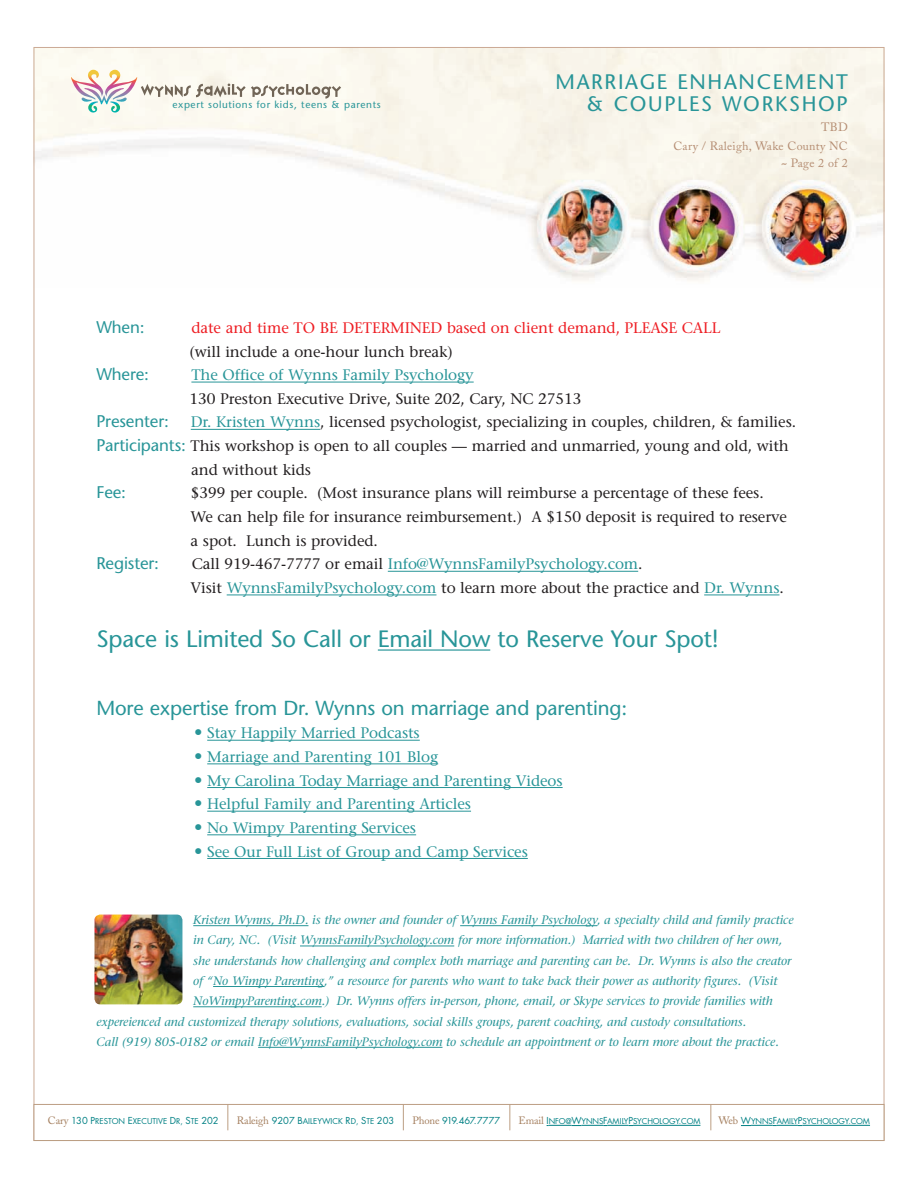
<style>
.page{position:relative;width:918px;height:1188px;background:#fff}
.page>*{position:absolute;margin:0;border:0;box-sizing:border-box;transform-origin:0 0}
.t1{font:23.7px "Stone Sans";letter-spacing:-.005em;color:#289598}
.t2{font:21px/22.5px "Stone Sans";letter-spacing:.08em;color:#289598;text-align:right}
.t3{font:20.25px "Stone Sans";letter-spacing:-.005em;color:#289598}
.t4{font:16.95px "Stone Sans";letter-spacing:-.005em;color:#289598}
.t5{font:15.15px "Stone Serif";letter-spacing:-.005em;color:#231f20}
.t6{font:15.15px "Stone Serif";letter-spacing:-.005em;color:#289598}
.t7{font:15.15px/23.7px "Stone Serif";letter-spacing:-.005em;color:#ee1d23}
.t8{font:italic 12.3px "Stone Serif";letter-spacing:-.005em;color:#289598}
.t9{font:12px "Adobe Caslon";letter-spacing:.02em;color:#b58d72}
.t10{font:10.05px "Stone Sans";letter-spacing:.06em;color:#289598}
.t11{font:9.3px "Futura";letter-spacing:-.015em;color:#008084}
.t12{font:7.8px "Futura";letter-spacing:-.015em;color:#008084}
.s1{font-size:18px}
.s2{color:#231f20}
.s3{color:#289598}
.s4{font-family:"Stone Sans";font-size:16.95px;color:#289598}
.s5{font-family:"Stone Sans";font-size:16.95px}
.s6{font-family:"Adobe Caslon";font-size:10.65px;color:#a37d5c}
.s7{font-size:9.3px}
</style>
<div class="page">
<img style="left:36px;top:49px;width:846px;height:232px">
<svg style="left:71px;top:70px;width:270px;height:45px"></svg>
<hr style="left:191px;top:382px;width:283px;height:1px;background:#289598">
<hr style="left:191px;top:429px;width:129px;height:1px;background:#289598">
<hr style="left:388px;top:571px;width:250px;height:1px;background:#289598">
<hr style="left:227px;top:595px;width:209px;height:1px;background:#289598">
<hr style="left:704px;top:595px;width:75px;height:1px;background:#289598">
<hr style="left:378px;top:649px;width:112px;height:2px;background:#289598">
<hr style="left:207px;top:740px;width:213px;height:1px;background:#289598">
<hr style="left:207px;top:763px;width:231px;height:1px;background:#289598">
<hr style="left:207px;top:787px;width:356px;height:1px;background:#289598">
<hr style="left:207px;top:811px;width:264px;height:1px;background:#289598">
<hr style="left:207px;top:834px;width:209px;height:1px;background:#289598">
<hr style="left:207px;top:858px;width:321px;height:1px;background:#289598">
<hr style="left:193px;top:925px;width:115px;height:1px;background:#289598">
<hr style="left:460px;top:925px;width:137px;height:1px;background:#289598">
<hr style="left:300px;top:946px;width:154px;height:1px;background:#289598">
<hr style="left:213px;top:986px;width:111px;height:1px;background:#289598">
<hr style="left:193px;top:1006px;width:129px;height:1px;background:#289598">
<hr style="left:258px;top:1047px;width:184px;height:1px;background:#289598">
<img style="left:94px;top:915px;width:88px;height:89px">
<div style="left:34px;top:1104px;width:850px;height:37px;background:#fff;border:1px solid #bc9e83"></div>
<svg style="left:547px;top:1125px;width:86px;height:1px"></svg>
<hr style="left:633px;top:1125px;width:67px;height:1px;background:#008084">
<svg style="left:741px;top:1125px;width:61px;height:1px"></svg>
<hr style="left:802px;top:1125px;width:68px;height:1px;background:#008084">
<svg style="left:228px;top:1104px;width:1px;height:26px"></svg>
<svg style="left:403px;top:1104px;width:1px;height:26px"></svg>
<svg style="left:510px;top:1104px;width:1px;height:26px"></svg>
<svg style="left:711px;top:1104px;width:1px;height:26px"></svg>
<p class="t10" style="left:173px;top:99px;width:210px">expert solutions for kids, teens &amp; parents</p>
<p class="t2" style="left:556px;top:70px;width:294px">MARRIAGE ENHANCEMENT &amp; COUPLES WORKSHOP</p>
<p class="t9" style="left:821px;top:120px;width:28px">TBD</p>
<p class="t9" style="left:673px;top:139px;width:176px">Cary / Raleigh, Wake County NC</p>
<p class="t9" style="left:781px;top:156px;width:68px"><span class="s1">˜</span> Page 2 of 2</p>
<p class="t4" style="left:96px;top:317px;width:50px">When:</p>
<p class="t7" style="left:190px;top:316px;width:532px">date and time TO BE DETERMINED based on client demand, PLEASE CALL <span class="s2">(will include a one-hour lunch break)</span></p>
<p class="t4" style="left:96px;top:364px;width:54px">Where:</p>
<p class="t6" style="left:191px;top:366px;width:284px">The Office of Wynns Family Psychology</p>
<p class="t5" style="left:190px;top:389px;width:393px">130 Preston Executive Drive, Suite 202, Cary, NC 27513</p>
<p class="t4" style="left:96px;top:411px;width:74px">Presenter:</p>
<p class="t5" style="left:191px;top:413px;width:607px"><span class="s3">Dr. Kristen Wynns</span>, licensed psychologist, specializing in couples, children, &amp; families.</p>
<p class="t5" style="left:96px;top:437px;width:694px"><span class="s4">Participants:</span> This workshop is open to all couples — married and unmarried, young and old, with</p>
<p class="t5" style="left:191px;top:460px;width:121px">and without kids</p>
<p class="t4" style="left:96px;top:482px;width:31px">Fee:</p>
<p class="t5" style="left:191px;top:484px;width:574px">$399 per couple. (Most insurance plans will reimburse a percentage of these fees.</p>
<p class="t5" style="left:191px;top:508px;width:598px">We can help file for insurance reimbursement.) A $150 deposit is required to reserve</p>
<p class="t5" style="left:191px;top:531px;width:189px">a spot. Lunch is provided.</p>
<p class="t4" style="left:96px;top:553px;width:64px">Register:</p>
<p class="t6" style="left:192px;top:555px;width:452px"><span class="s2">Call 919-467-7777 or email</span> Info@WynnsFamilyPsychology.com<span class="s2">.</span></p>
<p class="t5" style="left:191px;top:578px;width:595px">Visit <span class="s3">WynnsFamilyPsychology.com</span> to learn more about the practice and <span class="s3">Dr. Wynns</span>.</p>
<p class="t1" style="left:96px;top:624px;width:624px">Space is Limited So Call or Email Now to Reserve Your Spot!</p>
<p class="t3" style="left:96px;top:695px;width:532px">More expertise from Dr. Wynns on marriage and parenting:</p>
<p class="t6" style="left:194px;top:724px;width:227px"><span class="s5">•</span> Stay Happily Married Podcasts</p>
<p class="t6" style="left:194px;top:747px;width:246px"><span class="s5">•</span> Marriage and Parenting 101 Blog</p>
<p class="t6" style="left:194px;top:771px;width:370px"><span class="s5">•</span> My Carolina Today Marriage and Parenting Videos</p>
<p class="t6" style="left:194px;top:795px;width:278px"><span class="s5">•</span> Helpful Family and Parenting Articles</p>
<p class="t6" style="left:194px;top:818px;width:223px"><span class="s5">•</span> No Wimpy Parenting Services</p>
<p class="t6" style="left:194px;top:842px;width:335px"><span class="s5">•</span> See Our Full List of Group and Camp Services</p>
<p class="t8" style="left:193px;top:912px;width:602px">Kristen Wynns, Ph.D. is the owner and founder of Wynns Family Psychology, a specialty child and family practice</p>
<p class="t8" style="left:193px;top:933px;width:590px">in Cary, NC. (Visit WynnsFamilyPsychology.com for more information.) Married with two children of her own,</p>
<p class="t8" style="left:193px;top:953px;width:600px">she understands how challenging and complex both marriage and parenting can be. Dr. Wynns is also the creator</p>
<p class="t8" style="left:193px;top:973px;width:586px">of “No Wimpy Parenting,” a resource for parents who want to take back their power as authority figures. (Visit</p>
<p class="t8" style="left:193px;top:994px;width:581px">NoWimpyParenting.com.) Dr. Wynns offers in-person, phone, email, or Skype services to provide families with</p>
<p class="t8" style="left:96px;top:1014px;width:651px">expereienced and customized therapy solutions, evaluations, social skills groups, parent coaching, and custody consultations.</p>
<p class="t8" style="left:96px;top:1034px;width:684px">Call (919) 805-0182 or email Info@WynnsFamilyPsychology.com to schedule an appointment or to learn more about the practice.</p>
<p class="t12" style="left:48px;top:1116px;width:172px"><span class="s6">Cary</span> <span class="s7">130 P</span>RESTON <span class="s7">E</span>XECUTIVE <span class="s7">D</span>R, <span class="s7">S</span>TE <span class="s7">202</span></p>
<p class="t12" style="left:237px;top:1116px;width:159px"><span class="s6">Raleigh</span> <span class="s7">9207 B</span>AILEYWICK <span class="s7">R</span>D, <span class="s7">S</span>TE <span class="s7">203</span></p>
<p class="t11" style="left:412px;top:1114px;width:89px"><span class="s6">Phone</span> 919.467.7777</p>
<p class="t12" style="left:519px;top:1116px;width:184px"><span class="s6">Email</span> <span class="s7">I</span>NFO@<span class="s7">W</span>YNNS<span class="s7">F</span>AMILY<span class="s7">P</span>SYCHOLOGY.COM</p>
<p class="t12" style="left:718px;top:1116px;width:153px"><span class="s6">Web</span> <span class="s7">W</span>YNNS<span class="s7">F</span>AMILY<span class="s7">P</span>SYCHOLOGY.COM</p>
</div>
